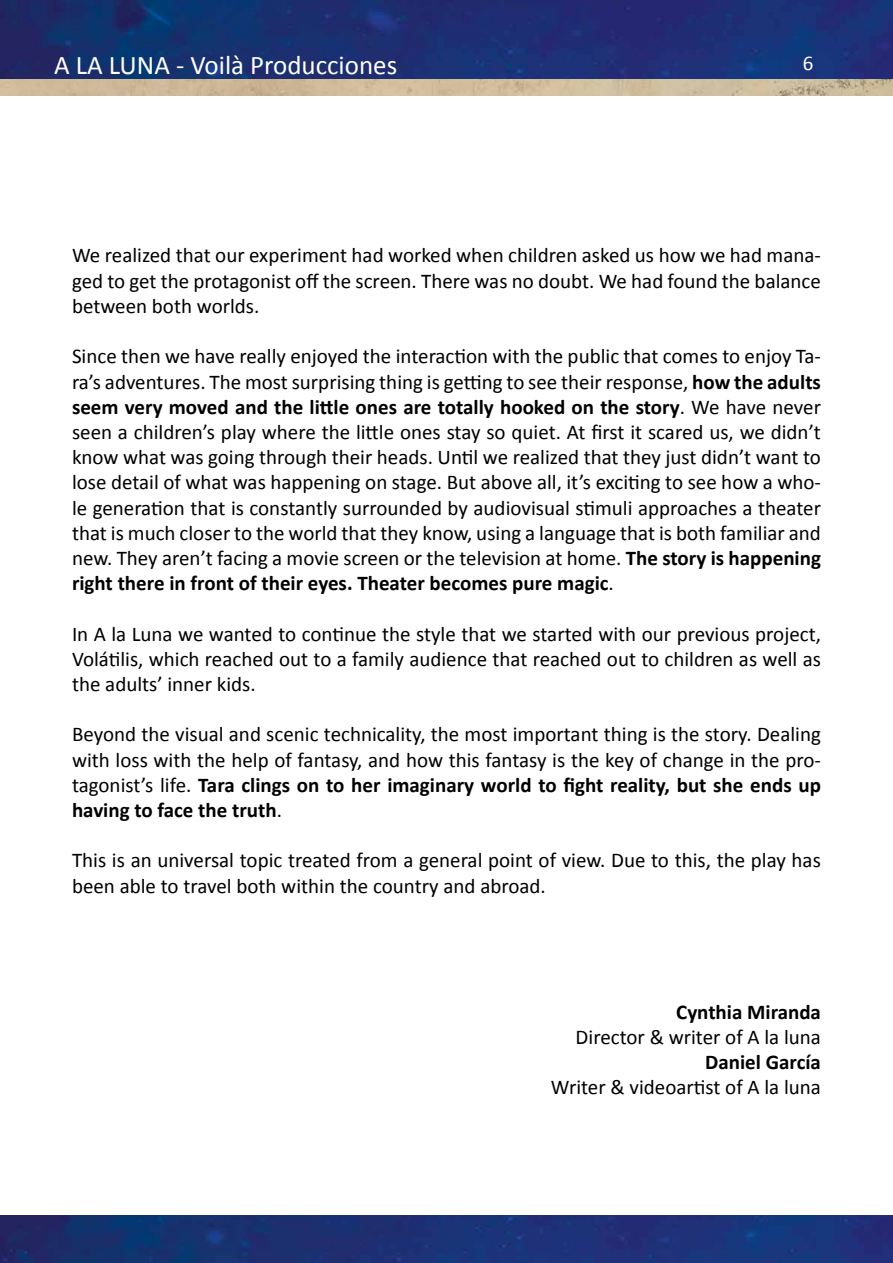
<style>
.page{position:relative;width:893px;height:1263px;background:#fff}
.page>*{position:absolute;margin:0;border:0;box-sizing:border-box;transform-origin:0 0}
.t1{font:27px "Calibri";color:#fff}
.t2{font:21px/25.2px "Calibri";color:#000;text-align:justify}
.t3{font:700 21px "Calibri";color:#000}
.t4{font:21px "Calibri";color:#fff}
.s1{font-weight:700}
</style>
<div class="page">
<img style="left:0;top:0;width:893px;height:96px">
<img style="left:0;top:1215px;width:893px;height:48px">
<img style="left:0;top:79px;width:892px;height:16px">
<svg style="left:892px;top:79px;width:1px;height:16px"></svg>
<p class="t1" style="left:54px;top:49px;width:345px">A LA LUNA - Voilà Producciones</p>
<p class="t4" style="left:803px;top:50px;width:12px">6</p>
<p class="t2" style="left:72px;top:242px;width:750px">We realized that our experiment had worked when children asked us how we had mana&shy;ged to get the protagonist off the screen. There was no doubt. We had found the balance between both worlds.</p>
<p class="t2" style="left:72px;top:343px;width:750px">Since then we have really enjoyed the interaction with the public that comes to enjoy Ta&shy;ra’s adventures. The most surprising thing is getting to see their response, <span class="s1">how the adults seem very moved and the little ones are totally hooked on the story</span>. We have never seen a children’s play where the little ones stay so quiet. At first it scared us, we didn’t know what was going through their heads. Until we realized that they just didn’t want to lose detail of what was happening on stage. But above all, it’s exciting to see how a who&shy;le generation that is constantly surrounded by audiovisual stimuli approaches a theater that is much closer to the world that they know, using a language that is both familiar and new. They aren’t facing a movie screen or the television at home. <span class="s1">The story is happening right there in front of their eyes. Theater becomes pure magic</span>.</p>
<p class="t2" style="left:72px;top:620px;width:750px">In A la Luna we wanted to continue the style that we started with our previous project, Volátilis, which reached out to a family audience that reached out to children as well as the adults’ inner kids.</p>
<p class="t2" style="left:72px;top:721px;width:750px">Beyond the visual and scenic technicality, the most important thing is the story. Dealing with loss with the help of fantasy, and how this fantasy is the key of change in the pro&shy;tagonist’s life. <span class="s1">Tara clings on to her imaginary world to fight reality, but she ends up having to face the truth</span>.</p>
<p class="t2" style="left:72px;top:847px;width:750px">This is an universal topic treated from a general point of view. Due to this, the play has been able to travel both within the country and abroad.</p>
<p class="t3" style="left:676px;top:997px;width:146px">Cynthia Miranda</p>
<p class="t2" style="left:576px;top:1023px;width:247px">Director &amp; writer of A la luna</p>
<p class="t3" style="left:705px;top:1047px;width:117px">Daniel García</p>
<p class="t2" style="left:551px;top:1074px;width:271px">Writer &amp; videoartist of A la luna</p>
</div>
